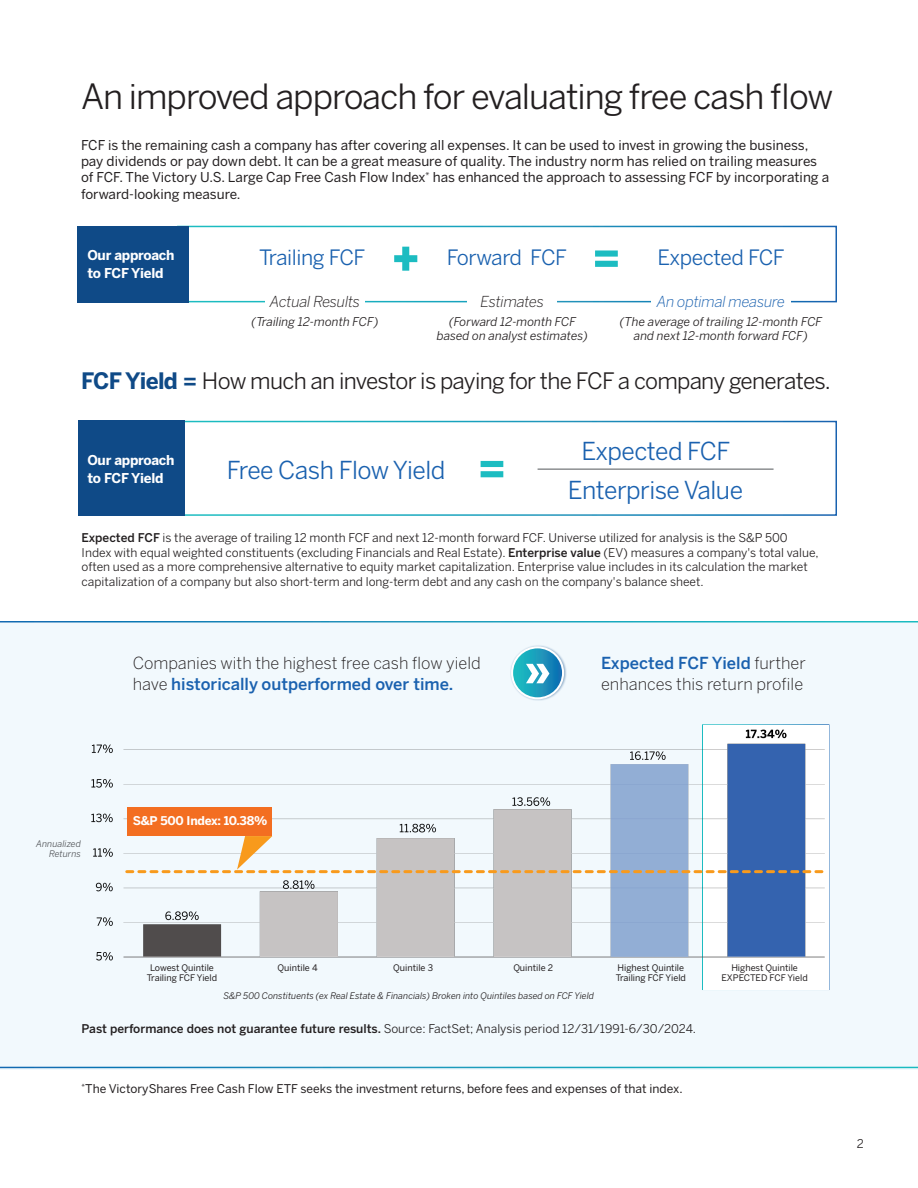
<style>
.page{position:relative;width:918px;height:1188px;background:#fff}
.page>*{position:absolute;margin:0;border:0;box-sizing:border-box;transform-origin:0 0}
.t1{font:34.5px "Benton Sans";letter-spacing:-.03em;color:#231f20}
.t2{font:24.6px "Benton Sans";letter-spacing:-.02em;color:#1a61af}
.t3{font:22.5px "Benton Sans";letter-spacing:-.03em;color:#231f20}
.t4{font:21px "Benton Sans";letter-spacing:-.02em;color:#1a61af}
.t5{font:300 16.5px/21px "Benton Sans";color:#231f20}
.t6{font:italic 300 15px "Benton Sans";letter-spacing:-.02em;color:#231f20}
.t7{font:italic 300 15px "Benton Sans";letter-spacing:-.02em;color:#1a61af}
.t8{font:13.5px/16.2px "Benton Sans";color:#231f20}
.t9{font:700 13.5px/18px "Benton Sans";letter-spacing:-.02em;color:#fff}
.t10{font:12px/14.4px "Benton Sans";color:#231f20}
.t11{font:italic 12px/14.4px "Benton Sans";color:#231f20;text-align:center}
.t12{font:12px "Benton Sans";color:#231f20}
.t13{font:700 12px "Benton Sans";letter-spacing:-.02em;color:#fff}
.t14{font:9px "Benton Sans";color:#231f20}
.t15{font:italic 9px "Benton Sans";color:#231f20}
.t16{font:italic 9px "Benton Sans";color:#53565a}
.s1{font-weight:700;color:#0f4a87}
.s2{font-weight:500}
.s3{font-weight:500;color:#1a61af}
</style>
<div class="page">
<div style="left:173px;top:421px;width:664px;height:95px;border:2px solid #fff"></div>
<div style="left:177px;top:226px;width:660px;height:76px;border:2px solid #fff"></div>
<svg style="left:394px;top:247px;width:23px;height:24px"></svg>
<svg style="left:595px;top:250px;width:23px;height:17px"></svg>
<svg style="left:481px;top:461px;width:22px;height:16px"></svg>
<hr style="left:538px;top:469px;width:236px;height:1px;background:#53565a">
<div style="left:468px;top:295px;width:89px;height:12px;background:#fff"></div>
<div style="left:651px;top:295px;width:139px;height:12px;background:#fff"></div>
<div style="left:265px;top:295px;width:100px;height:12px;background:#fff"></div>
<div style="left:0;top:622px;width:918px;height:447px;background:#f2f9fd"></div>
<div style="left:702px;top:724px;width:127px;height:266px;background:#fff"></div>
<hr style="left:0;top:621px;width:918px;height:2px;background:#fff">
<hr style="left:0;top:1067px;width:918px;height:1px;background:#fff">
<img style="left:91px;top:724px;width:739px;height:239px">
<div style="left:510px;top:645px;width:56px;height:56px;background:#0f4a87;opacity:.41"></div>
<svg style="left:512px;top:647px;width:51px;height:51px;background:#28a0bf"></svg>
<div style="left:511px;top:646px;width:53px;height:53px;border:2px solid #fff;border-radius:50%"></div>
<svg style="left:526px;top:664px;width:23px;height:19px"></svg>
<svg style="left:127px;top:836px;width:695px;height:37px"></svg>
<div style="left:127px;top:808px;width:145px;height:28px;background:#f36e21"></div>
<div style="left:78px;top:226px;width:111px;height:76px;background:#0f4a87"></div>
<div style="left:78px;top:421px;width:107px;height:95px;background:#0f4a87"></div>
<p class="t1" style="left:81px;top:76px;width:754px">An improved approach for evaluating free cash flow</p>
<p class="t8" style="left:81px;top:137px;width:750px">FCF is the remaining cash a company has after covering all expenses. It can be used to invest in growing the business, pay dividends or pay down debt. It can be a great measure of quality. The industry norm has relied on trailing measures of FCF. The Victory U.S. Large Cap Free Cash Flow Index<sup>*</sup> has enhanced the approach to assessing FCF by incorporating a forward-looking measure.</p>
<p class="t9" style="left:87px;top:246px;width:88px">Our approach to FCF Yield</p>
<p class="t4" style="left:259px;top:245px;width:108px">Trailing FCF</p>
<p class="t4" style="left:447px;top:245px;width:122px">Forward FCF</p>
<p class="t4" style="left:658px;top:245px;width:129px">Expected FCF</p>
<p class="t6" style="left:270px;top:292px;width:92px">Actual Results</p>
<p class="t11" style="left:252px;top:314px;width:128px">(Trailing 12-month FCF)</p>
<p class="t6" style="left:481px;top:292px;width:65px">Estimates</p>
<p class="t11" style="left:437px;top:314px;width:153px">(Forward 12-month FCF based on analyst estimates)</p>
<p class="t7" style="left:657px;top:292px;width:130px">An optimal measure</p>
<p class="t11" style="left:620px;top:314px;width:204px">(The average of trailing 12-month FCF and next 12-month forward FCF)</p>
<p class="t3" style="left:81px;top:367px;width:751px"><span class="s1">FCF Yield =</span> How much an investor is paying for the FCF a company generates.</p>
<p class="t9" style="left:87px;top:452px;width:88px">Our approach to FCF Yield</p>
<p class="t2" style="left:227px;top:455px;width:220px">Free Cash Flow Yield</p>
<p class="t2" style="left:581px;top:437px;width:150px">Expected FCF</p>
<p class="t2" style="left:568px;top:475px;width:177px">Enterprise Value</p>
<p class="t10" style="left:82px;top:531px;width:738px"><span class="s2">Expected FCF</span> is the average of trailing 12 month FCF and next 12-month forward FCF. Universe utilized for analysis is the S&amp;P 500<br>Index with equal weighted constituents (excluding Financials and Real Estate). <span class="s2">Enterprise value</span> (EV) measures a company's total value, often used as a more comprehensive alternative to equity market capitalization. Enterprise value includes in its calculation the market capitalization of a company but also short-term and long-term debt and any cash on the company's balance sheet.</p>
<p class="t5" style="left:133px;top:652px;width:350px">Companies with the highest free cash flow yield have <span class="s3">historically outperformed over time.</span></p>
<p class="t5" style="left:601px;top:653px;width:206px"><span class="s3">Expected FCF Yield</span> further enhances this return profile</p>
<p class="t16" style="left:36px;top:838px;width:46px">Annualized</p>
<p class="t16" style="left:49px;top:848px;width:33px">Returns</p>
<p class="t13" style="left:133px;top:813px;width:136px">S&amp;P 500 Index: 10.38%</p>
<p class="t14" style="left:150px;top:962px;width:65px">Lowest Quintile</p>
<p class="t14" style="left:147px;top:972px;width:72px">Trailing FCF Yield</p>
<p class="t14" style="left:278px;top:962px;width:42px">Quintile 4</p>
<p class="t14" style="left:393px;top:962px;width:41px">Quintile 3</p>
<p class="t14" style="left:513px;top:962px;width:41px">Quintile 2</p>
<p class="t14" style="left:618px;top:962px;width:68px">Highest Quintile</p>
<p class="t14" style="left:616px;top:972px;width:72px">Trailing FCF Yield</p>
<p class="t15" style="left:223px;top:991px;width:372px">S&amp;P 500 Constituents (ex Real Estate &amp; Financials) Broken into Quintiles based on FCF Yield</p>
<p class="t10" style="left:82px;top:1021px;width:616px"><span class="s2">Past performance does not guarantee future results.</span> Source: FactSet; Analysis period 12/31/1991-6/30/2024.</p>
<p class="t12" style="left:82px;top:1081px;width:602px"><sup>*</sup>The VictoryShares Free Cash Flow ETF seeks the investment returns, before fees and expenses of that index.</p>
<p class="t14" style="left:731px;top:962px;width:68px">Highest Quintile</p>
<p class="t14" style="left:721px;top:972px;width:88px">EXPECTED FCF Yield</p>
<p class="t10" style="left:857px;top:1136px;width:9px">2</p>
</div>
